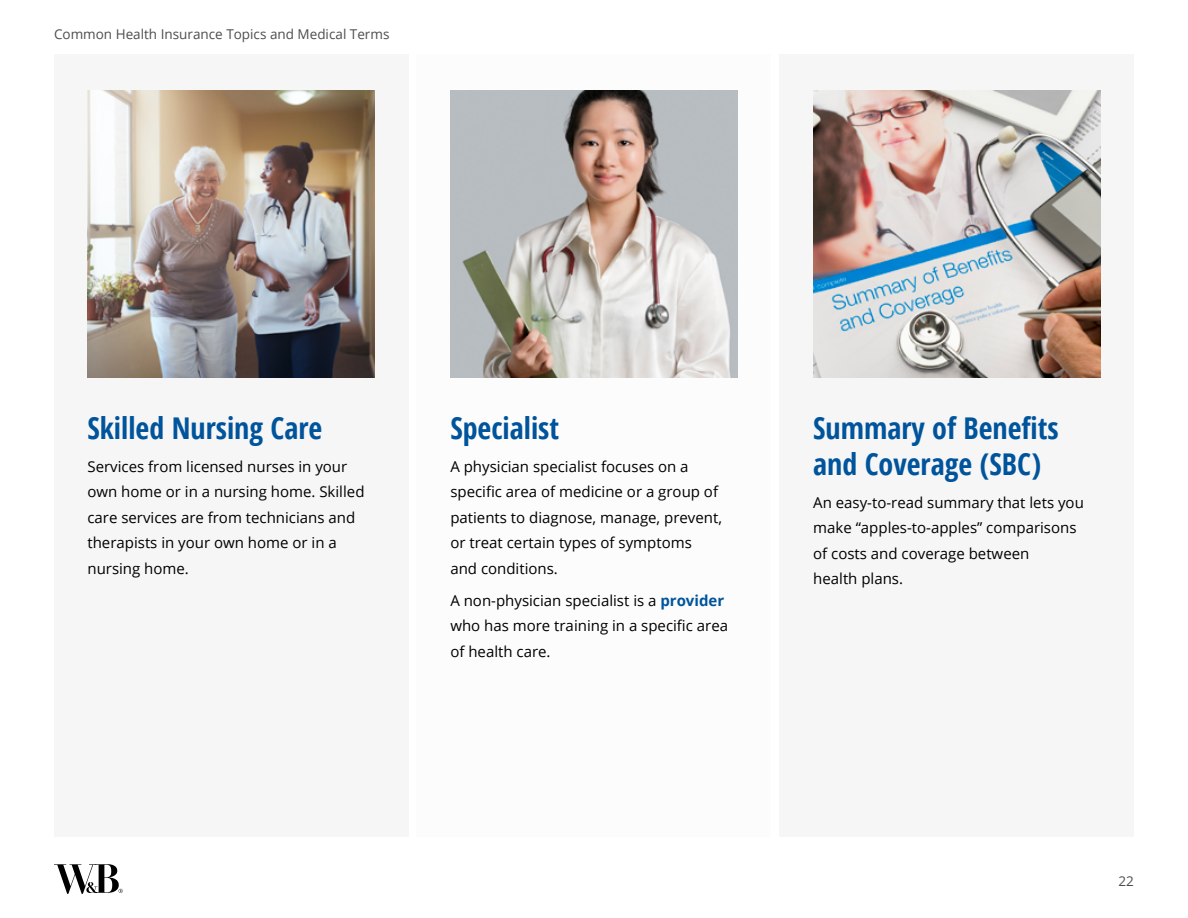
<style>
.page{position:relative;width:1188px;height:918px;background:#fff}
.page>*{position:absolute;margin:0;border:0;box-sizing:border-box;transform-origin:0 0}
.Rule_Space{font:700 condensed 30px/36px "Open Sans";color:#00549c}
.Paragraph_Style_1{font:15px/25.5px "Open Sans";color:#000}
.t1{font:13.5px "Open Sans";color:#4d4d4f}
.s1{font-weight:700;color:#00549c}
</style>
<div class="page">
<svg style="left:54px;top:864px;width:69px;height:30px"></svg>
<div style="left:780px;top:54px;width:354px;height:783px;background:#f6f6f6"></div>
<img style="left:450px;top:91px;width:288px;height:287px">
<img style="left:813px;top:91px;width:288px;height:287px">
<div style="left:54px;top:54px;width:354px;height:783px;background:#f6f6f6"></div>
<img style="left:87px;top:91px;width:288px;height:287px">
<p class="t1" style="left:54px;top:25px;width:337px">Common Health Insurance Topics and Medical Terms</p>
<p class="Rule_Space" style="left:87px;top:410px;width:236px">Skilled Nursing Care</p>
<p class="Paragraph_Style_1" style="left:87px;top:453px;width:279px">Services from licensed nurses in your own home or in a nursing home. Skilled care services are from technicians and therapists in your own home or in a nursing home.</p>
<p class="Rule_Space" style="left:450px;top:410px;width:110px">Specialist</p>
<p class="Paragraph_Style_1" style="left:450px;top:453px;width:273px">A physician specialist focuses on a specific area of medicine or a group of patients to diagnose, manage, prevent, or treat certain types of symptoms and conditions.</p>
<p class="Paragraph_Style_1" style="left:450px;top:587px;width:279px">A non-physician specialist is a <span class="s1">provider </span>who has more training in a specific area of health care.</p>
<p class="Rule_Space" style="left:813px;top:410px;width:247px">Summary of Benefits and Coverage (SBC)</p>
<p class="Paragraph_Style_1" style="left:813px;top:489px;width:272px">An easy-to-read summary that lets you make “apples-to-apples” comparisons of costs and coverage between<br>health plans.</p>
<p class="t1" style="left:1119px;top:872px;width:17px">22</p>
</div>
